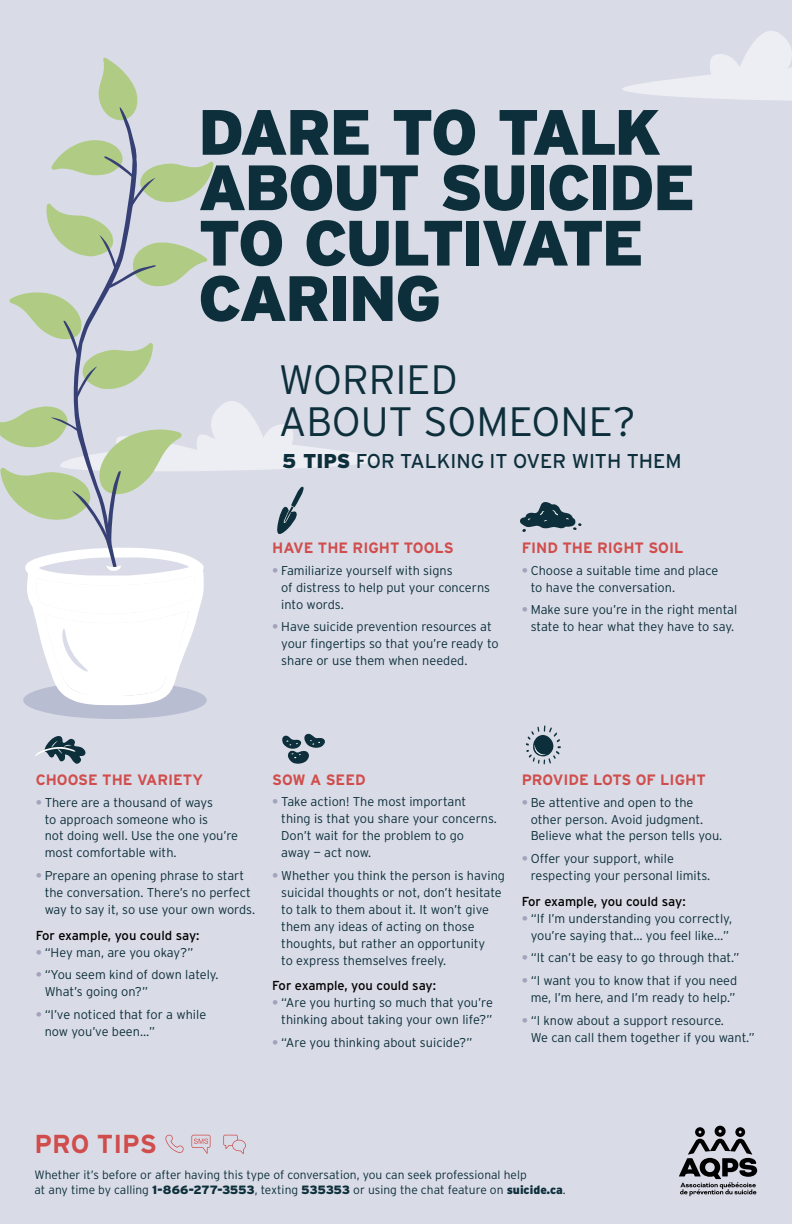
<style>
.page{position:relative;width:792px;height:1224px;background:#d9dce7}
.page>*{position:absolute;margin:0;border:0;box-sizing:border-box;transform-origin:0 0}
.t1{font:900 63.9px/55.4px "Interstate";letter-spacing:-.04em;color:#0d2f3b}
.t2{font:300 41px/41.9px "Interstate";color:#0d2f3b}
.t3{font:700 26px "Interstate";color:#d04d4c}
.t4{font:20px "Interstate";color:#0d2f3b}
.t5{font:700 15px "Interstate";color:#d04d4c}
.t6{font:13px "Interstate";color:#000}
.t7{font:300 12.8px/17px "Interstate";color:#0d2f3b}
.t8{font:300 12px/15px "Interstate";color:#0d2f3b}
.s1{font-weight:900}
.s2{font-weight:700;color:#a2a3bc}
</style>
<div class="page">
<svg style="left:622px;top:31px;width:170px;height:70px"></svg>
<svg style="left:165px;top:1134px;width:19px;height:19px"></svg>
<svg style="left:191px;top:1135px;width:20px;height:19px"></svg>
<svg style="left:223px;top:1135px;width:23px;height:19px"></svg>
<svg style="left:35px;top:736px;width:51px;height:28px"></svg>
<svg style="left:520px;top:502px;width:62px;height:30px"></svg>
<svg style="left:282px;top:733px;width:43px;height:31px"></svg>
<svg style="left:679px;top:1126px;width:78px;height:70px"></svg>
<div style="left:23px;top:681px;width:184px;height:38px;background:#b8bdd1;border-radius:50%"></div>
<svg style="left:0;top:57px;width:381px;height:650px"></svg>
<svg style="left:526px;top:725px;width:35px;height:39px"></svg>
<h1 class="t1" style="left:198px;top:108px;width:499px">DARE TO TALK<br>ABOUT SUICIDE<br>TO CULTIVATE<br>CARING</h1>
<h2 class="t2" style="left:279px;top:361px;width:359px">WORRIED<br>ABOUT SOMEONE?</h2>
<h3 class="t4" style="left:282px;top:452px;width:401px"><span class="s1">5 TIPS</span> FOR TALKING IT OVER WITH THEM</h3>
<p class="t5" style="left:272px;top:541px;width:183px">HAVE THE RIGHT TOOLS</p>
<p class="t7" style="left:281px;top:562px;width:210px;text-indent:-9px"><span class="s2">•</span> Familiarize yourself with signs<br>of distress to help put your concerns into words.</p>
<p class="t7" style="left:281px;top:619px;width:219px;text-indent:-9px"><span class="s2">•</span> Have suicide prevention resources at your fingertips so that you’re ready to share or use them when needed.</p>
<p class="t5" style="left:522px;top:541px;width:163px">FIND THE RIGHT SOIL</p>
<p class="t7" style="left:531px;top:562px;width:189px;text-indent:-9px"><span class="s2">•</span> Choose a suitable time and place to have the conversation.</p>
<p class="t7" style="left:522px;top:602px;width:217px;text-align:center"><span class="s2">•</span> Make sure you’re in the right mental state to hear what they have to say.</p>
<p class="t5" style="left:36px;top:773px;width:169px">CHOOSE THE VARIETY</p>
<p class="t7" style="left:45px;top:794px;width:195px;text-indent:-9px"><span class="s2">•</span> There are a thousand of ways<br>to approach someone who is<br>not doing well. Use the one you’re most comfortable with.</p>
<p class="t7" style="left:45px;top:868px;width:212px;text-indent:-9px"><span class="s2">•</span> Prepare an opening phrase to start the conversation. There’s no perfect way to say it, so use your own words.</p>
<p class="t6" style="left:36px;top:929px;width:165px">For example, you could say:</p>
<p class="t7" style="left:36px;top:944px;width:159px"><span class="s2">•</span> “Hey man, are you okay?”</p>
<p class="t7" style="left:45px;top:967px;width:176px;text-indent:-9px"><span class="s2">•</span> “You seem kind of down lately.<br>What’s going on?”</p>
<p class="t7" style="left:45px;top:1007px;width:163px;text-indent:-9px"><span class="s2">•</span> “I’ve noticed that for a while now you’ve been…”</p>
<p class="t5" style="left:272px;top:773px;width:95px">SOW A SEED</p>
<p class="t7" style="left:281px;top:794px;width:217px;text-indent:-9px"><span class="s2">•</span> Take action! The most important thing is that you share your concerns.<br>Don’t wait for the problem to go<br>away — act now.</p>
<p class="t7" style="left:281px;top:868px;width:225px;text-indent:-9px"><span class="s2">•</span> Whether you think the person is having suicidal thoughts or not, don’t hesitate to talk to them about it. It won’t give them any ideas of acting on those thoughts, but rather an opportunity<br>to express themselves freely.</p>
<p class="t6" style="left:272px;top:980px;width:165px">For example, you could say:</p>
<p class="t7" style="left:272px;top:995px;width:222px;text-align:right"><span class="s2">•</span> “Are you hurting so much that you’re thinking about taking your own life?”</p>
<p class="t7" style="left:272px;top:1035px;width:202px"><span class="s2">•</span> “Are you thinking about suicide?”</p>
<p class="t5" style="left:522px;top:773px;width:186px">PROVIDE LOTS OF LIGHT</p>
<p class="t7" style="left:531px;top:794px;width:193px;text-indent:-9px"><span class="s2">•</span> Be attentive and open to the other person. Avoid judgment.<br>Believe what the person tells you.</p>
<p class="t7" style="left:531px;top:851px;width:181px;text-indent:-9px"><span class="s2">•</span> Offer your support, while respecting your personal limits.</p>
<p class="t6" style="left:522px;top:895px;width:165px">For example, you could say:</p>
<p class="t7" style="left:522px;top:910px;width:212px;text-align:center"><span class="s2">•</span> “If I’m understanding you correctly, you’re saying that… you feel like…”</p>
<p class="t7" style="left:522px;top:950px;width:219px"><span class="s2">•</span> “It can’t be easy to go through that.”</p>
<p class="t7" style="left:522px;top:973px;width:217px;text-align:center"><span class="s2">•</span> “I want you to know that if you need me, I’m here, and I’m ready to help.”</p>
<p class="t7" style="left:531px;top:1012px;width:225px;text-indent:-9px"><span class="s2">•</span> “I know about a support resource.<br>We can call them together if you want.”</p>
<h3 class="t3" style="left:35px;top:1133px;width:124px">PRO TIPS</h3>
<p class="t8" style="left:35px;top:1168px;width:533px">Whether it’s before or after having this type of conversation, you can seek professional help<br>at any time by calling <span class="s1">1-866-277-3553</span>, texting <span class="s1">535353</span> or using the chat feature on <span class="s1">suicide.ca</span>.</p>
</div>
